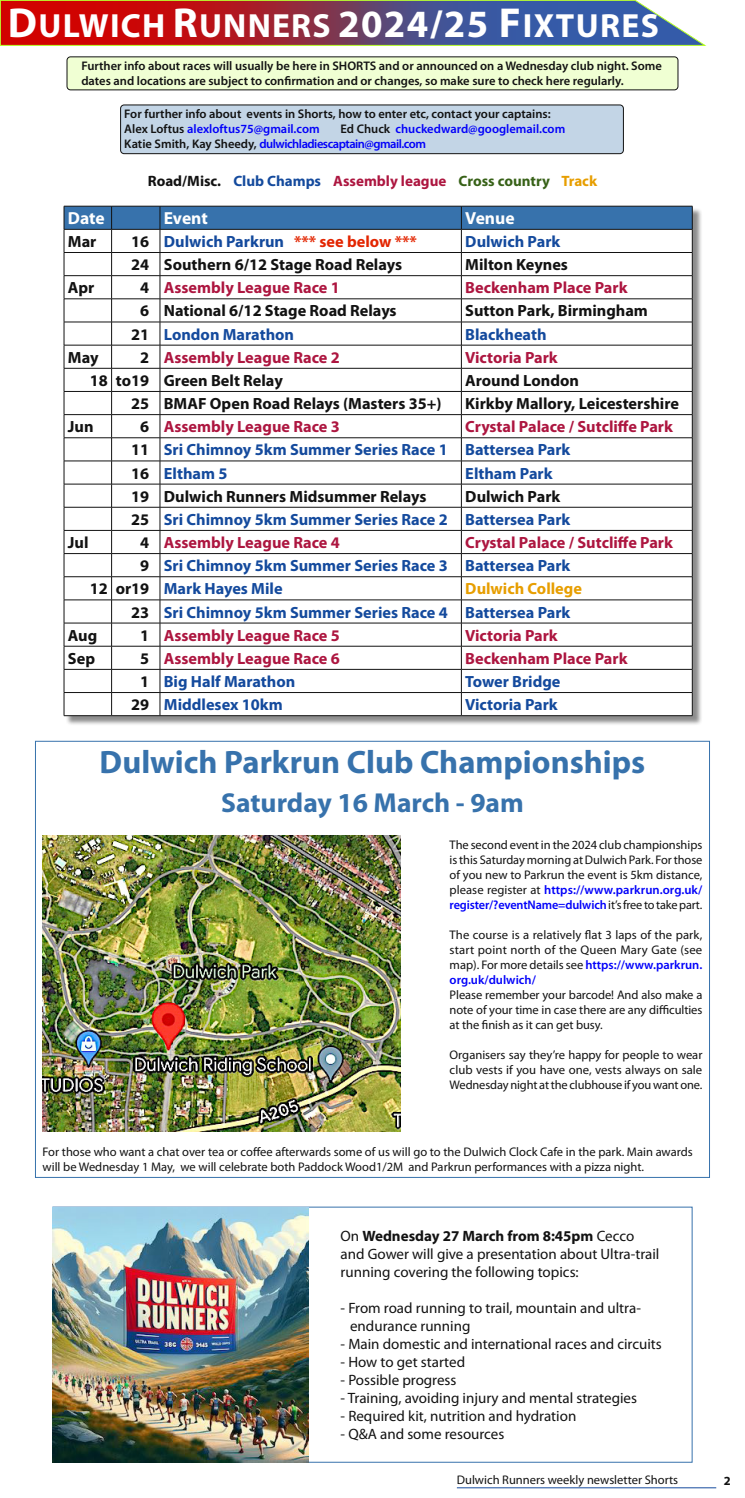
<style>
.page{position:relative;width:745px;height:1498px;background:#fff}
.page>*{position:absolute;margin:0;border:0;box-sizing:border-box;transform-origin:0 0}
.t1{font:700 33.62px "Myriad Pro";letter-spacing:.035em;color:#fff}
.Heading_1_blue{font:700 32.5px "Myriad Pro";color:#3772ac}
.Heading_1_blue-2{font:700 27.5px "Myriad Pro";color:#3772ac}
.t2{font:700 17.5px "Myriad Pro";letter-spacing:-.005em;color:#fff}
.t3{font:700 16.25px "Myriad Pro";color:#144a9d}
.t4{font:700 16.25px "Myriad Pro";color:#121212}
.t5{font:700 16.25px "Myriad Pro";color:#ad1640}
.t6{font:700 16.25px "Myriad Pro";color:#e79e00}
.parkrun{font:15px/18px "Myriad Pro";color:#121212}
.parkrun-2{font:700 15px "Myriad Pro";color:#ad1640}
.parkrun-3{font:12.5px/15px "Myriad Pro";color:#121212;text-align:justify}
.t7{font:600 12.5px/15px "Myriad Pro";color:#121212}
.t8{font:600 12.5px "Myriad Pro";color:#0200fa}
.t9{font:600 12.5px "Myriad Pro";letter-spacing:-.04em;color:#0200fa}
.t10{font:700 12.5px "Myriad Pro";color:#121212}
.s1{font-size:42px}
.s2{font-size:38.75px}
.s3{color:#121212}
.s4{color:#144a9d}
.s5{color:#376117}
.s6{color:#e79e00}
.s7{color:#e32500}
.s8{font-weight:600;color:#0200fa}
.s9{font-weight:700}
</style>
<div class="page">
<hr style="left:456px;top:1488px;width:259px;height:1px;background:#144a9d">
<div style="left:67px;top:57px;width:610px;height:33px;background:#f0ffd3;border-radius:4px"></div>
<div style="left:67px;top:57px;width:610px;height:33px;border:1px solid #121212;border-radius:4px"></div>
<div style="left:120px;top:105px;width:503px;height:49px;background:#c3d5e6;border-radius:4px"></div>
<div style="left:120px;top:105px;width:503px;height:49px;border:1px solid #121212;border-radius:4px"></div>
<svg style="left:0;top:0;width:706px;height:46px;background:#87455c"></svg>
<div style="left:65px;top:207px;width:637px;height:519px;background:#121212;opacity:.48"></div>
<svg style="left:64px;top:206px;width:628px;height:509px"></svg>
<hr style="left:64px;top:715px;width:47px;height:1px;background:#121212">
<hr style="left:111px;top:715px;width:49px;height:1px;background:#121212">
<hr style="left:160px;top:715px;width:301px;height:1px;background:#121212">
<hr style="left:461px;top:715px;width:231px;height:1px;background:#121212">
<img style="left:53px;top:1207px;width:255px;height:255px">
<img style="left:43px;top:836px;width:357px;height:295px">
<p class="t1" style="left:8px;top:4px;width:652px"><span class="s1">D</span>ULWICH <span class="s1">R</span>UNNERS <span class="s2">2024/25</span> <span class="s1">F</span>IXTURES</p>
<p class="t7" style="left:81px;top:58px;width:581px">Further info about races will usually be here in SHORTS and or announced on a Wednesday club night. Some dates and locations are subject to confirmation and or changes, so make sure to check here regularly.</p>
<p class="t7" style="left:124px;top:106px;width:427px">For further info about events in Shorts, how to enter etc, contact your captains:</p>
<p class="t8" style="left:124px;top:121px;width:197px"><span class="s3">Alex Loftus</span> alexloftus75@gmail.com</p>
<p class="t8" style="left:340px;top:121px;width:226px"><span class="s3">Ed Chuck</span> chuckedward@googlemail.com</p>
<p class="t9" style="left:124px;top:136px;width:303px"><span class="s3">Katie Smith, Kay Sheedy,</span> dulwichladiescaptain@gmail.com</p>
<p class="parkrun-2" style="left:148px;top:171px;width:450px"><span class="s3">Road/Misc.</span> <span class="s4">Club Champs</span> Assembly league <span class="s5">Cross country</span> <span class="s6">Track</span></p>
<p class="t2" style="left:68px;top:207px;width:38px">Date</p>
<p class="t2" style="left:164px;top:207px;width:45px">Event</p>
<p class="t2" style="left:465px;top:207px;width:51px">Venue</p>
<p class="t4" style="left:68px;top:231px;width:30px">Mar</p>
<p class="t4" style="left:131px;top:231px;width:20px">16</p>
<p class="t3" style="left:164px;top:231px;width:254px">Dulwich Parkrun <span class="s7">*** see below ***</span></p>
<p class="t3" style="left:465px;top:231px;width:96px">Dulwich Park</p>
<p class="t4" style="left:131px;top:254px;width:20px">24</p>
<p class="t4" style="left:164px;top:254px;width:240px">Southern 6/12 Stage Road Relays</p>
<p class="t4" style="left:465px;top:254px;width:104px">Milton Keynes</p>
<p class="t4" style="left:68px;top:277px;width:28px">Apr</p>
<p class="t4" style="left:140px;top:277px;width:11px">4</p>
<p class="t5" style="left:164px;top:277px;width:177px">Assembly League Race 1</p>
<p class="t5" style="left:465px;top:277px;width:164px">Beckenham Place Park</p>
<p class="t4" style="left:140px;top:300px;width:11px">6</p>
<p class="t4" style="left:164px;top:300px;width:234px">National 6/12 Stage Road Relays</p>
<p class="t4" style="left:465px;top:300px;width:184px">Sutton Park, Birmingham</p>
<p class="t4" style="left:131px;top:324px;width:20px">21</p>
<p class="t3" style="left:164px;top:324px;width:132px">London Marathon</p>
<p class="t3" style="left:465px;top:324px;width:83px">Blackheath</p>
<p class="t4" style="left:68px;top:347px;width:32px">May</p>
<p class="t4" style="left:140px;top:347px;width:11px">2</p>
<p class="t5" style="left:164px;top:347px;width:177px">Assembly League Race 2</p>
<p class="t5" style="left:465px;top:347px;width:94px">Victoria Park</p>
<p class="t4" style="left:90px;top:370px;width:20px">18</p>
<p class="t4" style="left:116px;top:370px;width:35px">to19</p>
<p class="t4" style="left:164px;top:370px;width:120px">Green Belt Relay</p>
<p class="t4" style="left:465px;top:370px;width:115px">Around London</p>
<p class="t4" style="left:131px;top:393px;width:20px">25</p>
<p class="t4" style="left:164px;top:393px;width:279px">BMAF Open Road Relays (Masters 35+)</p>
<p class="t4" style="left:465px;top:393px;width:215px">Kirkby Mallory, Leicestershire</p>
<p class="t4" style="left:68px;top:416px;width:27px">Jun</p>
<p class="t4" style="left:140px;top:416px;width:11px">6</p>
<p class="t5" style="left:164px;top:416px;width:177px">Assembly League Race 3</p>
<p class="t5" style="left:465px;top:416px;width:209px">Crystal Palace / Sutcliffe Park</p>
<p class="t4" style="left:131px;top:439px;width:20px">11</p>
<p class="t3" style="left:164px;top:439px;width:285px">Sri Chimnoy 5km Summer Series Race 1</p>
<p class="t3" style="left:465px;top:439px;width:107px">Battersea Park</p>
<p class="t4" style="left:131px;top:463px;width:20px">16</p>
<p class="t3" style="left:164px;top:463px;width:65px">Eltham 5</p>
<p class="t3" style="left:465px;top:463px;width:89px">Eltham Park</p>
<p class="t4" style="left:131px;top:486px;width:20px">19</p>
<p class="t4" style="left:164px;top:486px;width:264px">Dulwich Runners Midsummer Relays</p>
<p class="t4" style="left:465px;top:486px;width:96px">Dulwich Park</p>
<p class="t4" style="left:131px;top:509px;width:20px">25</p>
<p class="t3" style="left:164px;top:509px;width:285px">Sri Chimnoy 5km Summer Series Race 2</p>
<p class="t3" style="left:465px;top:509px;width:107px">Battersea Park</p>
<p class="t4" style="left:68px;top:532px;width:22px">Jul</p>
<p class="t4" style="left:140px;top:532px;width:11px">4</p>
<p class="t5" style="left:164px;top:532px;width:177px">Assembly League Race 4</p>
<p class="t5" style="left:465px;top:532px;width:209px">Crystal Palace / Sutcliffe Park</p>
<p class="t4" style="left:140px;top:555px;width:11px">9</p>
<p class="t3" style="left:164px;top:555px;width:285px">Sri Chimnoy 5km Summer Series Race 3</p>
<p class="t3" style="left:465px;top:555px;width:107px">Battersea Park</p>
<p class="t4" style="left:90px;top:578px;width:20px">12</p>
<p class="t4" style="left:116px;top:578px;width:35px">or19</p>
<p class="t3" style="left:164px;top:578px;width:120px">Mark Hayes Mile</p>
<p class="t6" style="left:465px;top:578px;width:118px">Dulwich College</p>
<p class="t4" style="left:131px;top:601px;width:20px">23</p>
<p class="t3" style="left:164px;top:601px;width:285px">Sri Chimnoy 5km Summer Series Race 4</p>
<p class="t3" style="left:465px;top:601px;width:107px">Battersea Park</p>
<p class="t4" style="left:68px;top:625px;width:31px">Aug</p>
<p class="t4" style="left:140px;top:625px;width:11px">1</p>
<p class="t5" style="left:164px;top:625px;width:177px">Assembly League Race 5</p>
<p class="t5" style="left:465px;top:625px;width:94px">Victoria Park</p>
<p class="t4" style="left:68px;top:648px;width:29px">Sep</p>
<p class="t4" style="left:140px;top:648px;width:11px">5</p>
<p class="t5" style="left:164px;top:648px;width:177px">Assembly League Race 6</p>
<p class="t5" style="left:465px;top:648px;width:164px">Beckenham Place Park</p>
<p class="t4" style="left:140px;top:671px;width:11px">1</p>
<p class="t3" style="left:164px;top:671px;width:133px">Big Half Marathon</p>
<p class="t3" style="left:465px;top:671px;width:97px">Tower Bridge</p>
<p class="t4" style="left:131px;top:694px;width:20px">29</p>
<p class="t3" style="left:164px;top:694px;width:120px">Middlesex 10km</p>
<p class="t3" style="left:465px;top:694px;width:94px">Victoria Park</p>
<p class="Heading_1_blue" style="left:99px;top:741px;width:547px">Dulwich Parkrun Club Championships</p>
<p class="Heading_1_blue-2" style="left:221px;top:785px;width:304px">Saturday 16 March - 9am</p>
<p class="parkrun-3" style="left:449px;top:837px;width:254px">The second event in the 2024 club championships is this Saturday morning at Dulwich Park. For those of you new to Parkrun the event is 5km distance, please register at <span class="s8">https://www.parkrun.org.uk/ register/?eventName=dulwich</span> it’s free to take part.</p>
<p class="parkrun-3" style="left:449px;top:927px;width:254px">The course is a relatively flat 3 laps of the park, start point north of the Queen Mary Gate (see map). For more details see <span class="s8">https://www.parkrun. org.uk/dulwich/</span></p>
<p class="parkrun-3" style="left:449px;top:987px;width:254px">Please remember your barcode! And also make a note of your time in case there are any difficulties at the finish as it can get busy.</p>
<p class="parkrun-3" style="left:449px;top:1047px;width:254px">Organisers say they’re happy for people to wear club vests if you have one, vests always on sale Wednesday night at the clubhouse if you want one.</p>
<p class="parkrun-3" style="left:43px;top:1144px;width:651px">For those who want a chat over tea or coffee afterwards some of us will go to the Dulwich Clock Cafe in the park. Main awards will be Wednesday 1 May, we will celebrate both Paddock Wood1/2M and Parkrun performances with a pizza night.</p>
<p class="parkrun" style="left:340px;top:1227px;width:320px">On <span class="s9">Wednesday 27 March from 8:45pm</span> Cecco and Gower will give a presentation about Ultra-trail running covering the following topics:</p>
<p class="parkrun" style="left:340px;top:1299px;width:302px">- From road running to trail, mountain and ultra-</p>
<p class="parkrun" style="left:350px;top:1317px;width:122px">endurance running</p>
<p class="parkrun" style="left:340px;top:1335px;width:322px">- Main domestic and international races and circuits</p>
<p class="parkrun" style="left:340px;top:1353px;width:126px">- How to get started</p>
<p class="parkrun" style="left:340px;top:1371px;width:117px">- Possible progress</p>
<p class="parkrun" style="left:340px;top:1389px;width:298px">- Training, avoiding injury and mental strategies</p>
<p class="parkrun" style="left:340px;top:1407px;width:237px">- Required kit, nutrition and hydration</p>
<p class="parkrun" style="left:340px;top:1425px;width:165px">- Q&amp;A and some resources</p>
<p class="parkrun-3" style="left:456px;top:1472px;width:223px">Dulwich Runners weekly newsletter Shorts</p>
<p class="t10" style="left:723px;top:1472px;width:8px">2</p>
</div>
